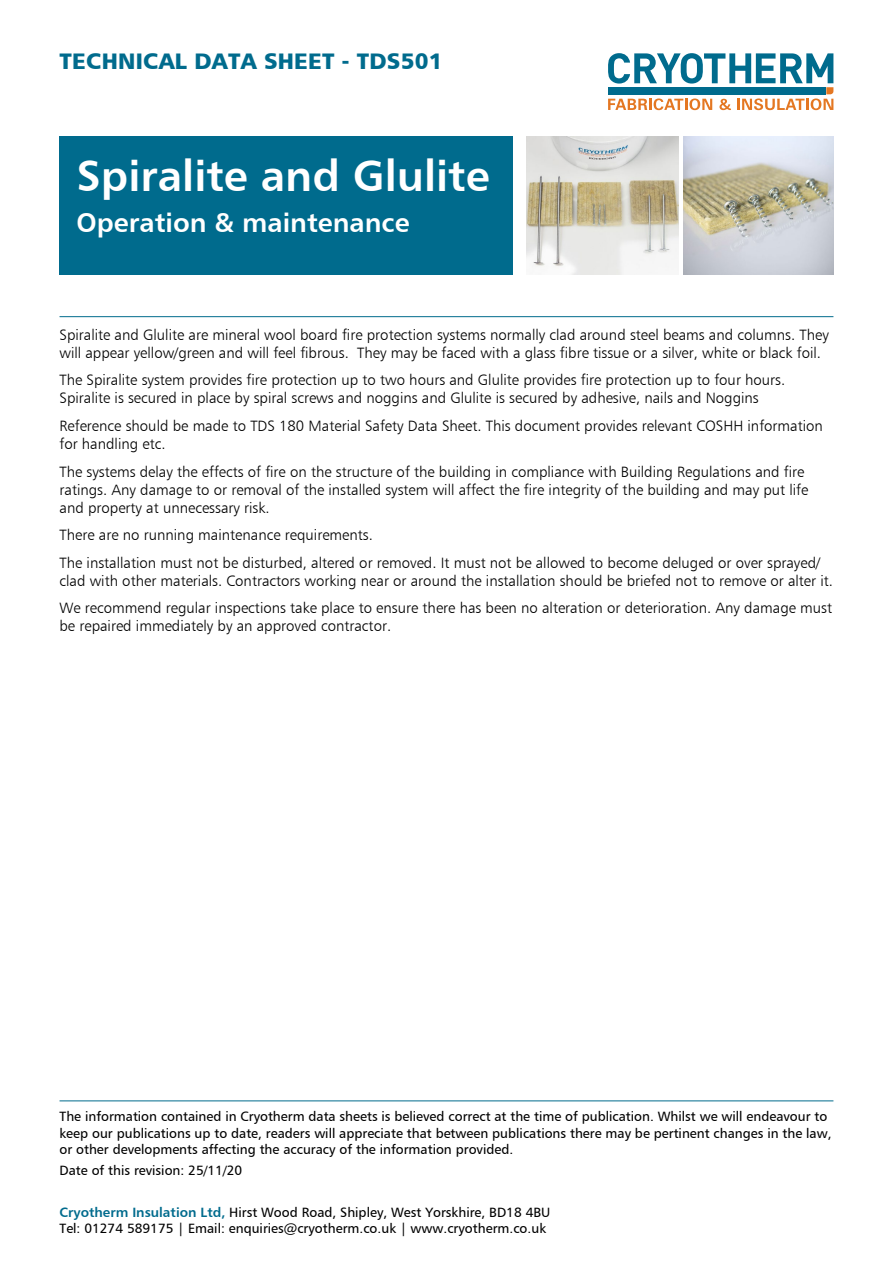
<style>
.page{position:relative;width:893px;height:1263px;background:#fff}
.page>*{position:absolute;margin:0;border:0;box-sizing:border-box;transform-origin:0 0}
.t1{font:43.5px "Humanist 777 BT Bold B";color:#fff}
.t2{font:27px "Humanist 777 BT Bold B";color:#fff}
.t3{font:22.5px "Humanist 777 BT Black B";letter-spacing:.01em;color:#006b8d}
.t4{font:15px/18px "Humanist 777 BT Light B";color:#000}
.t5{font:13.5px/16.5px "Humanist 777 BT Roman B";color:#000}
.s1{font-family:"Humanist 777 BT Bold B";color:#006b8d}
</style>
<div class="page">
<svg style="left:608px;top:53px;width:225px;height:57px"></svg>
<hr style="left:60px;top:1100px;width:773px;height:1px;background:#006b8d">
<img style="left:526px;top:136px;width:152px;height:138px">
<img style="left:683px;top:136px;width:150px;height:138px">
<div style="left:60px;top:136px;width:453px;height:138px;background:#006b8d"></div>
<hr style="left:60px;top:316px;width:773px;height:1px;background:#006b8d">
<h3 class="t3" style="left:60px;top:47px;width:385px">TECHNICAL DATA SHEET - TDS501</h3>
<h1 class="t1" style="left:77px;top:148px;width:415px">Spiralite and Glulite</h1>
<h2 class="t2" style="left:77px;top:206px;width:335px">Operation &amp; maintenance</h2>
<p class="t4" style="left:60px;top:325px;width:771px">Spiralite and Glulite are mineral wool board fire protection systems normally clad around steel beams and columns. They will appear yellow/green and will feel fibrous. They may be faced with a glass fibre tissue or a silver, white or black foil.</p>
<p class="t4" style="left:60px;top:371px;width:727px">The Spiralite system provides fire protection up to two hours and Glulite provides fire protection up to four hours.<br>Spiralite is secured in place by spiral screws and noggins and Glulite is secured by adhesive, nails and Noggins</p>
<p class="t4" style="left:60px;top:416px;width:765px">Reference should be made to TDS 180 Material Safety Data Sheet. This document provides relevant COSHH information for handling etc.</p>
<p class="t4" style="left:60px;top:462px;width:750px">The systems delay the effects of fire on the structure of the building in compliance with Building Regulations and fire ratings. Any damage to or removal of the installed system will affect the fire integrity of the building and may put life and property at unnecessary risk.</p>
<p class="t4" style="left:60px;top:521px;width:762px;line-height:27.6px">There are no running maintenance requirements.<br>The installation must not be disturbed, altered or removed. It must not be allowed to become deluged or over sprayed/</p>
<p class="t4" style="left:60px;top:566px;width:775px;line-height:27.6px">clad with other materials. Contractors working near or around the installation should be briefed not to remove or alter it.<br>We recommend regular inspections take place to ensure there has been no alteration or deterioration. Any damage must</p>
<p class="t4" style="left:60px;top:617px;width:333px">be repaired immediately by an approved contractor.</p>
<p class="t5" style="left:60px;top:1108px;width:773px">The information contained in Cryotherm data sheets is believed correct at the time of publication. Whilst we will endeavour to keep our publications up to date, readers will appreciate that between publications there may be pertinent changes in the law, or other developments affecting the accuracy of the information provided.</p>
<p class="t5" style="left:60px;top:1162px;width:184px">Date of this revision: 25/11/20</p>
<p class="t5" style="left:60px;top:1203px;width:492px"><span class="s1">Cryotherm Insulation Ltd,</span> Hirst Wood Road, Shipley, West Yorskhire, BD18 4BU<br>Tel: 01274 589175 | Email: enquiries@cryotherm.co.uk | www.cryotherm.co.uk</p>
</div>
